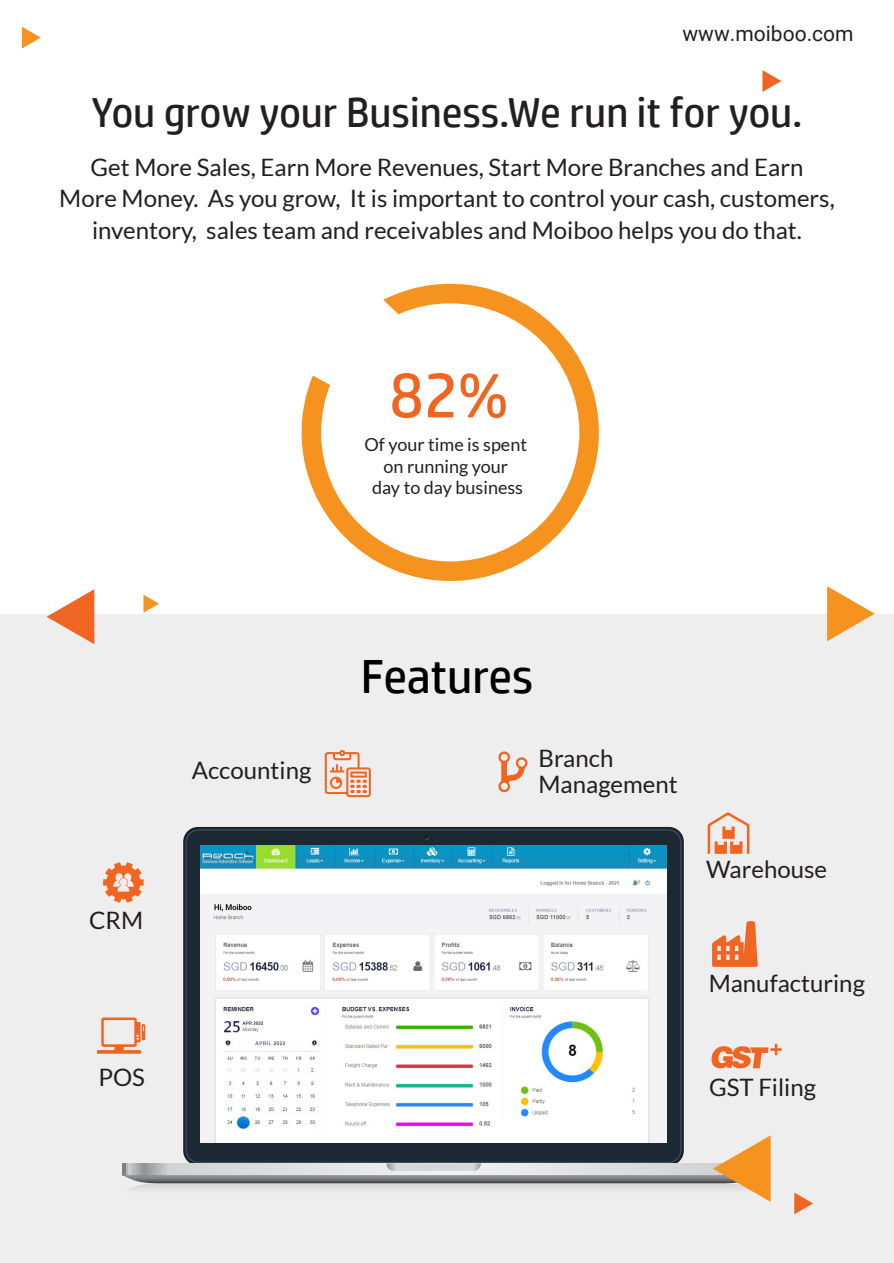
<style>
.page{position:relative;width:894px;height:1263px;background:#fff}
.page>*{position:absolute;margin:0;border:0;box-sizing:border-box;transform-origin:0 0}
.t1{font:63.9px "HP Simplified";color:#f16522}
.t2{font:48px "HP Simplified";letter-spacing:-.005em;color:#000}
.t3{font:42px "HP Simplified";letter-spacing:-.005em;color:#231f20}
.t4{font:24px/31.5px "Lato";color:#231f20}
.t5{font:21px "Roboto";color:#231f20}
.t6{font:18px/21.6px "Lato";color:#231f20;text-align:center}
</style>
<div class="page">
<div style="left:0;top:613px;width:893px;height:650px;background:#eee"></div>
<div style="left:187px;top:830px;width:493px;height:331px;background:#1c2933;border-radius:12px"></div>
<img style="left:201px;top:845px;width:465px;height:290px">
<svg style="left:498px;top:751px;width:29px;height:41px"></svg>
<svg style="left:711px;top:1043px;width:70px;height:25px"></svg>
<svg style="left:324px;top:750px;width:47px;height:47px"></svg>
<svg style="left:97px;top:1017px;width:48px;height:36px"></svg>
<svg style="left:103px;top:862px;width:41px;height:40px"></svg>
<svg style="left:707px;top:812px;width:42px;height:42px"></svg>
<svg style="left:712px;top:921px;width:45px;height:46px"></svg>
<div style="left:301px;top:284px;width:297px;height:297px;background:#f6921e;border-radius:50%"></div>
<div style="left:321px;top:303px;width:258px;height:258px;background:#fff;border-radius:50%"></div>
<svg style="left:308px;top:291px;width:95px;height:98px"></svg>
<svg style="left:123px;top:1135px;width:647px;height:66px"></svg>
<svg style="left:22px;top:27px;width:19px;height:22px"></svg>
<svg style="left:762px;top:70px;width:19px;height:22px"></svg>
<svg style="left:794px;top:1192px;width:18px;height:22px"></svg>
<svg style="left:47px;top:589px;width:47px;height:55px"></svg>
<svg style="left:826px;top:586px;width:48px;height:55px"></svg>
<svg style="left:143px;top:594px;width:16px;height:19px"></svg>
<p class="t5" style="left:682px;top:19px;width:172px">www.moiboo.com</p>
<h3 class="t3" style="left:92px;top:88px;width:712px">You grow your Business.We run it for you.</h3>
<p class="t4" style="left:59px;top:151px;width:776px;text-align:center">Get More Sales, Earn More Revenues, Start More Branches and Earn<br>More Money. As you grow, It is important to control your cash, customers, inventory, sales team and receivables and Moiboo helps you do that.</p>
<h1 class="t1" style="left:389px;top:359px;width:120px">82%</h1>
<p class="t6" style="left:364px;top:433px;width:164px">Of your time is spent on running your<br>day to day business</p>
<p class="t4" style="left:192px;top:754px;width:121px">Accounting</p>
<p class="t4" style="left:89px;top:904px;width:55px">CRM</p>
<p class="t4" style="left:98px;top:1061px;width:48px">POS</p>
<h2 class="t2" style="left:360px;top:648px;width:174px">Features</h2>
<p class="t4" style="left:538px;top:745px;width:141px;line-height:25.5px">Branch<br>Management</p>
<p class="t4" style="left:706px;top:853px;width:122px">Warehouse</p>
<p class="t4" style="left:708px;top:967px;width:158px">Manufacturing</p>
<p class="t4" style="left:709px;top:1071px;width:108px">GST Filing</p>
</div>
